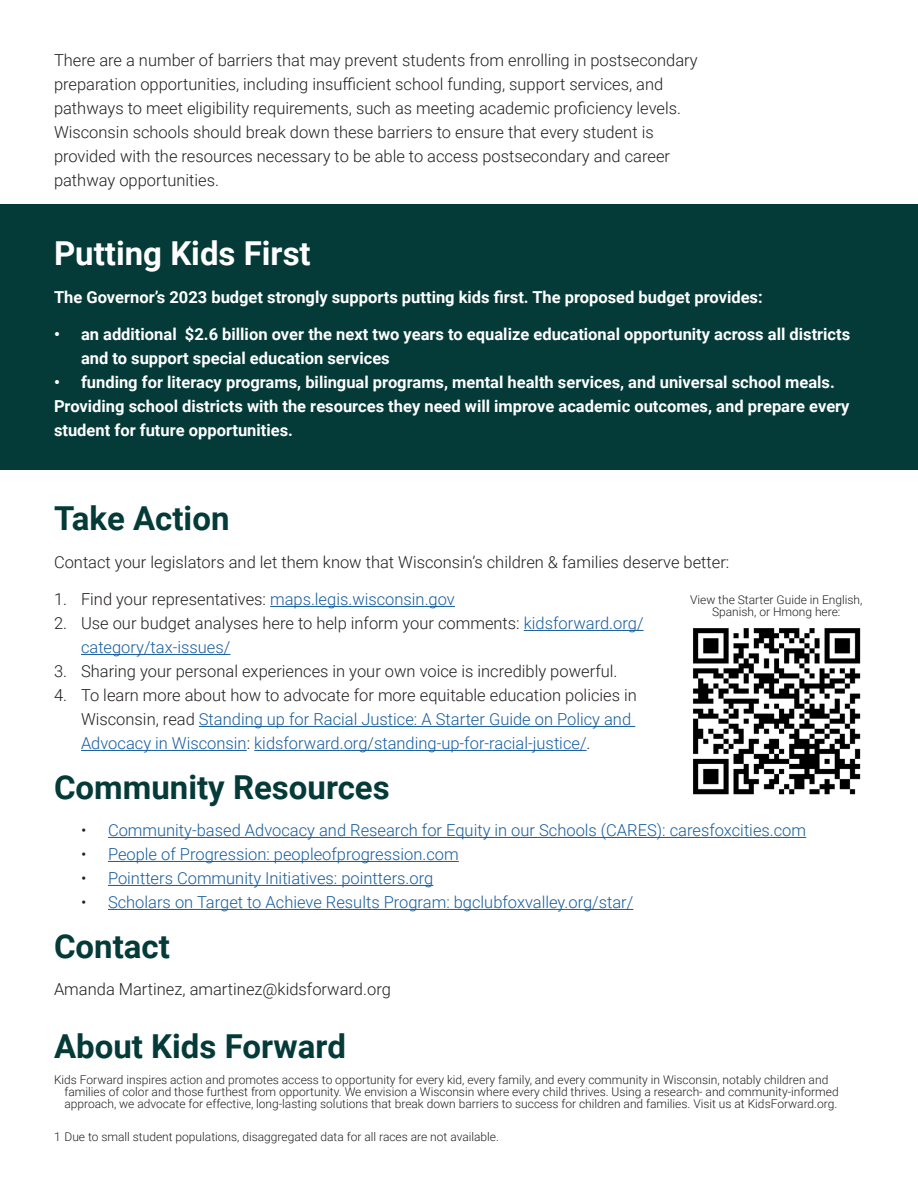
<style>
.page{position:relative;width:918px;height:1188px;background:#fff}
.page>*{position:absolute;margin:0;border:0;box-sizing:border-box;transform-origin:0 0}
.Header{font:700 33px "Roboto";color:#043b38}
.Header-2{font:700 33px "Roboto";color:#fff}
.Body_Copy{font:300 16.5px/24px "Roboto";color:#231f20}
.t1{font:300 16.5px/24px "Roboto";color:#175d9e}
.Body_Copy-2{font:700 16.5px/24px "Roboto";color:#fff}
.Endnote{font:300 12px/12px "Roboto";color:#231f20}
.Endnotes{font:300 12px/12px "Roboto";color:#231f20;text-align:center}
.s1{color:#175d9e}
.s2{color:#231f20}
</style>
<div class="page">
<hr style="left:270px;top:606px;width:185px;height:1px;background:#175d9e">
<hr style="left:524px;top:630px;width:120px;height:1px;background:#175d9e">
<hr style="left:81px;top:654px;width:149px;height:1px;background:#175d9e">
<hr style="left:199px;top:726px;width:436px;height:1px;background:#175d9e">
<hr style="left:81px;top:750px;width:166px;height:1px;background:#175d9e">
<hr style="left:254px;top:750px;width:333px;height:1px;background:#175d9e">
<hr style="left:108px;top:837px;width:698px;height:1px;background:#175d9e">
<hr style="left:108px;top:861px;width:351px;height:1px;background:#175d9e">
<hr style="left:108px;top:885px;width:325px;height:1px;background:#175d9e">
<hr style="left:108px;top:909px;width:525px;height:1px;background:#175d9e">
<div style="left:0;top:204px;width:918px;height:266px;background:#043b38"></div>
<img style="left:693px;top:628px;width:168px;height:167px">
<p class="Body_Copy" style="left:54px;top:48px;width:645px">There are a number of barriers that may prevent students from enrolling in postsecondary preparation opportunities, including insufficient school funding, support services, and pathways to meet eligibility requirements, such as meeting academic proficiency levels.<br>Wisconsin schools should break down these barriers to ensure that every student is provided with the resources necessary to be able to access postsecondary and career pathway opportunities.</p>
<p class="Header-2" style="left:54px;top:231px;width:258px">Putting Kids First</p>
<p class="Body_Copy-2" style="left:54px;top:285px;width:710px">The Governor’s 2023 budget strongly supports putting kids first. The proposed budget provides:</p>
<p class="Body_Copy-2" style="left:81px;top:322px;width:771px;text-indent:-27px">• an additional $2.6 billion over the next two years to equalize educational opportunity across all districts and to support special education services</p>
<p class="Body_Copy-2" style="left:54px;top:370px;width:782px">• funding for literacy programs, bilingual programs, mental health services, and universal school meals.</p>
<p class="Body_Copy-2" style="left:54px;top:394px;width:797px">Providing school districts with the resources they need will improve academic outcomes, and prepare every student for future opportunities.</p>
<p class="Header" style="left:54px;top:495px;width:177px">Take Action</p>
<p class="Body_Copy" style="left:54px;top:549px;width:677px">Contact your legislators and let them know that Wisconsin’s children &amp; families deserve better:</p>
<p class="Body_Copy" style="left:54px;top:587px;width:402px">1. Find your representatives: <span class="s1">maps.legis.wisconsin.gov</span></p>
<p class="Body_Copy" style="left:81px;top:611px;width:564px;text-indent:-27px">2. Use our budget analyses here to help inform your comments: <span class="s1">kidsforward.org/ category/tax-issues/</span></p>
<p class="Body_Copy" style="left:54px;top:659px;width:565px">3. Sharing your personal experiences in your own voice is incredibly powerful.</p>
<p class="t1" style="left:81px;top:683px;width:557px;text-indent:-27px"><span class="s2">4. To learn more about how to advocate for more equitable education policies in<br>Wisconsin, read</span> Standing up for Racial Justice: A Starter Guide on Policy and<br>Advocacy in Wisconsin<span class="s2">:</span> kidsforward.org/standing-up-for-racial-justice/<span class="s2">.</span></p>
<p class="Header" style="left:54px;top:764px;width:337px">Community Resources</p>
<p class="t1" style="left:81px;top:818px;width:727px"><span class="s2">•</span> Community-based Advocacy and Research for Equity in our Schools (CARES): caresfoxcities.com</p>
<p class="t1" style="left:81px;top:842px;width:379px"><span class="s2">•</span> People of Progression: peopleofprogression.com</p>
<p class="t1" style="left:81px;top:866px;width:354px"><span class="s2">•</span> Pointters Community Initiatives: pointters.org</p>
<p class="t1" style="left:81px;top:890px;width:554px"><span class="s2">•</span> Scholars on Target to Achieve Results Program: bgclubfoxvalley.org/star/</p>
<p class="Header" style="left:54px;top:923px;width:117px">Contact</p>
<p class="Body_Copy" style="left:54px;top:977px;width:338px">Amanda Martinez, amartinez@kidsforward.org</p>
<p class="Header" style="left:54px;top:1023px;width:294px">About Kids Forward</p>
<p class="Endnote" style="left:64px;top:1073px;width:776px;text-indent:-10px">Kids Forward inspires action and promotes access to opportunity for every kid, every family, and every community in Wisconsin, notably children and families of color and those furthest from opportunity. We envision a Wisconsin where every child thrives. Using a research- and community-informed approach, we advocate for effective, long-lasting solutions that break down barriers to success for children and families. Visit us at KidsForward.org.</p>
<p class="Endnotes" style="left:690px;top:593px;width:174px">View the Starter Guide in English,<br>Spanish, or Hmong here:</p>
<p class="Endnote" style="left:54px;top:1130px;width:447px">1 Due to small student populations, disaggregated data for all races are not available.</p>
</div>
